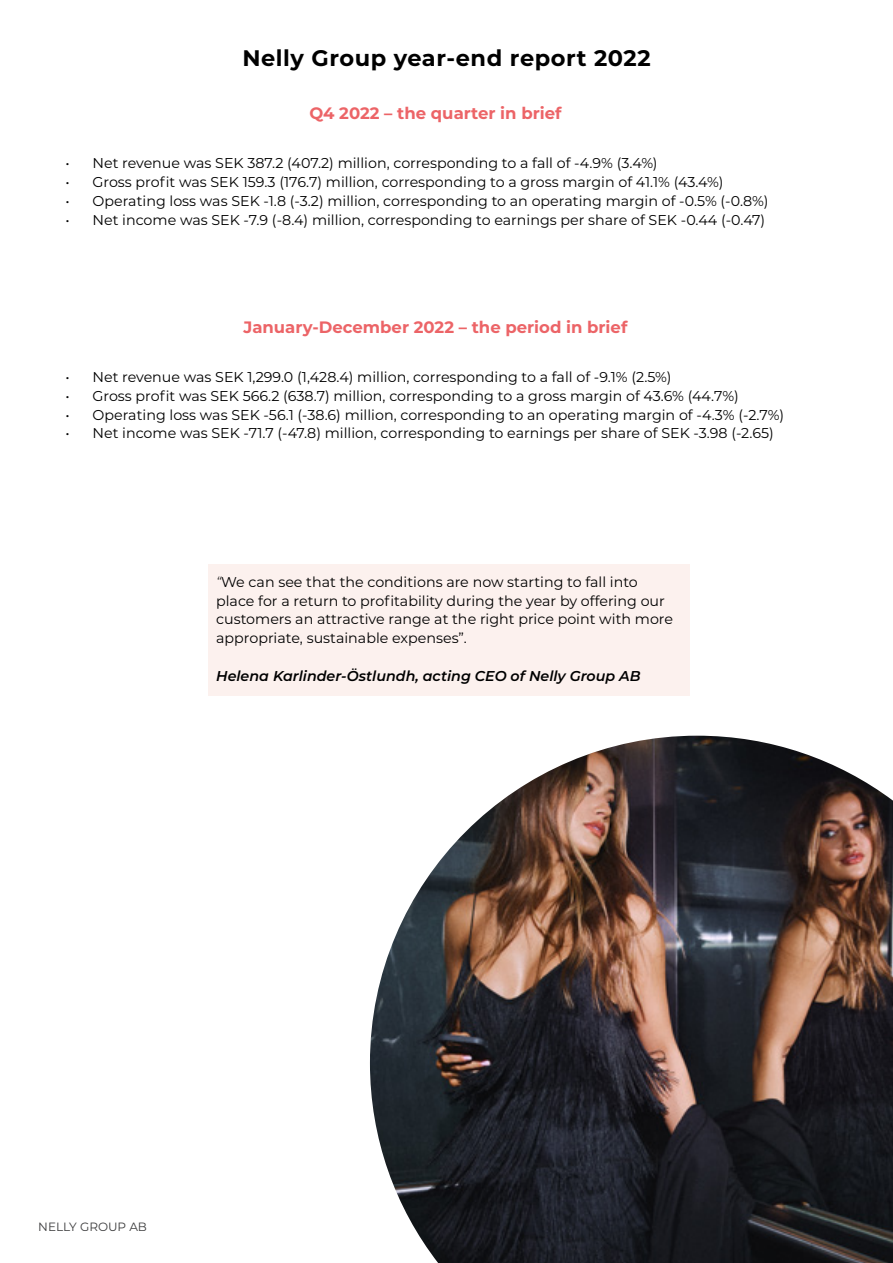
<style>
.page{position:relative;width:893px;height:1263px;background:#fff}
.page>*{position:absolute;margin:0;border:0;box-sizing:border-box;transform-origin:0 0}
.t1{font:700 22.5px "Montserrat";letter-spacing:.025em;color:#000}
.t2{font:700 16.5px "Montserrat";color:#ec6467}
.t3{font:14.25px/18.8px "Montserrat";color:#000}
.t4{font:italic 600 14.25px "Montserrat";color:#000}
.t5{font:12px "Montserrat";color:#3b3b3c}
.s1{font-weight:300;font-style:italic}
</style>
<div class="page">
<img style="left:370px;top:736px;width:523px;height:527px">
<div style="left:208px;top:564px;width:482px;height:132px;background:#fcf1ee"></div>
<h1 class="t1" style="left:242px;top:42px;width:410px">Nelly Group year-end report 2022</h1>
<p class="t2" style="left:309px;top:102px;width:254px">Q4 2022 – the quarter in brief</p>
<p class="t3" style="left:65px;top:154px;width:594px">• Net revenue was SEK 387.2 (407.2) million, corresponding to a fall of -4.9% (3.4%)</p>
<p class="t3" style="left:65px;top:172px;width:659px">• Gross profit was SEK 159.3 (176.7) million, corresponding to a gross margin of 41.1% (43.4%)</p>
<p class="t3" style="left:65px;top:191px;width:704px">• Operating loss was SEK -1.8 (-3.2) million, corresponding to an operating margin of -0.5% (-0.8%)</p>
<p class="t3" style="left:65px;top:210px;width:701px">• Net income was SEK -7.9 (-8.4) million, corresponding to earnings per share of SEK -0.44 (-0.47)</p>
<p class="t2" style="left:243px;top:315px;width:385px">January-December 2022 – the period in brief</p>
<p class="t3" style="left:65px;top:367px;width:607px">• Net revenue was SEK 1,299.0 (1,428.4) million, corresponding to a fall of -9.1% (2.5%)</p>
<p class="t3" style="left:65px;top:386px;width:675px">• Gross profit was SEK 566.2 (638.7) million, corresponding to a gross margin of 43.6% (44.7%)</p>
<p class="t3" style="left:65px;top:405px;width:720px">• Operating loss was SEK -56.1 (-38.6) million, corresponding to an operating margin of -4.3% (-2.7%)</p>
<p class="t3" style="left:65px;top:423px;width:710px">• Net income was SEK -71.7 (-47.8) million, corresponding to earnings per share of SEK -3.98 (-2.65)</p>
<p class="t3" style="left:216px;top:572px;width:458px"><span class="s1">“</span>We can see that the conditions are now starting to fall into place for a return to profitability during the year by offering our customers an attractive range at the right price point with more appropriate, sustainable expenses”.</p>
<p class="t4" style="left:216px;top:665px;width:426px">Helena Karlinder-Östlundh, acting CEO of Nelly Group AB</p>
<p class="t5" style="left:38px;top:1218px;width:110px">NELLY GROUP AB</p>
</div>
